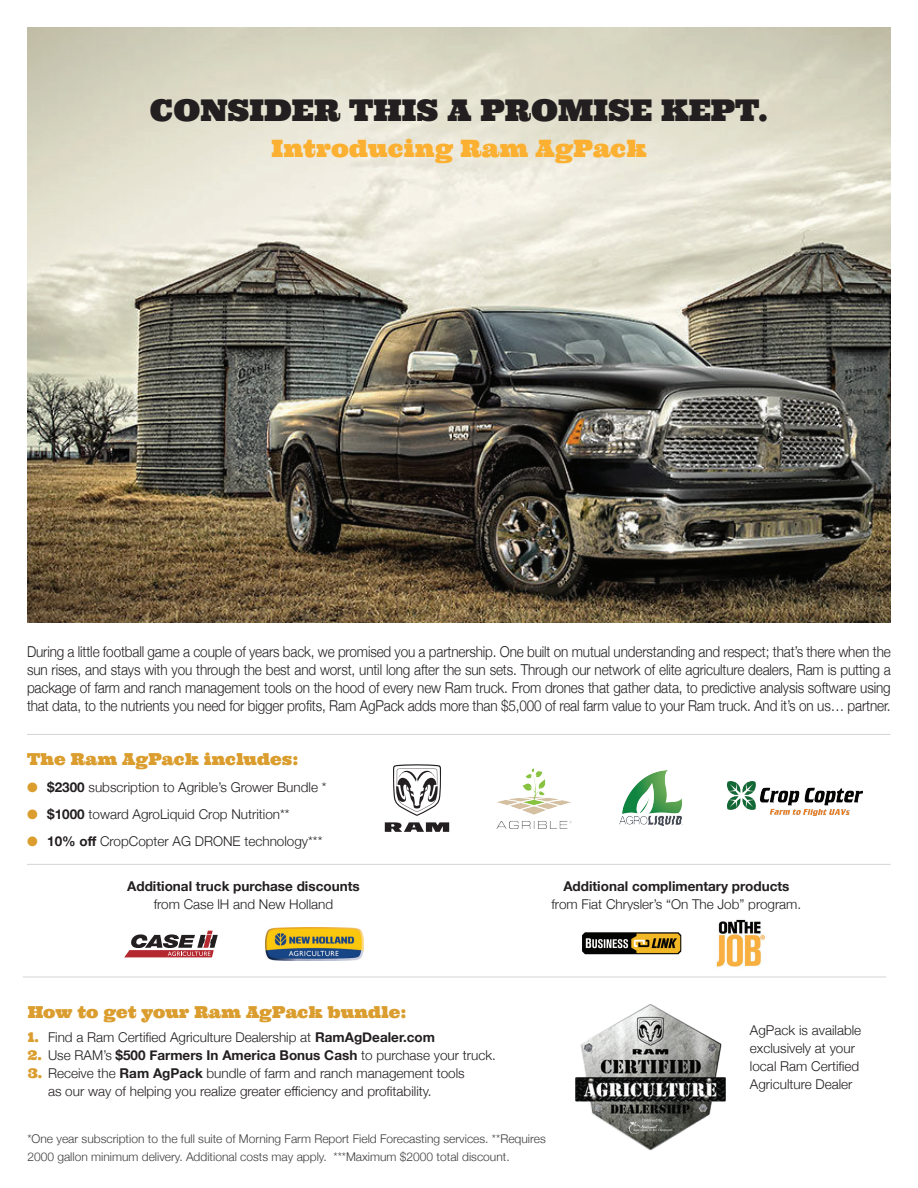
<style>
.page{position:relative;width:918px;height:1188px;background:#fff}
.page>*{position:absolute;margin:0;border:0;box-sizing:border-box;transform-origin:0 0}
.t1{font:30px "Ultra";color:#231f20}
.t2{font:24px "Ultra";color:#fbb031}
.t3{font:16.5px "Ultra";color:#da9d2e}
.t4{font:300 15px/18px "Helvetica Neue";letter-spacing:-.01em;color:#231f20;text-align:justify;scale:.9 1}
.t5{font:300 13.5px/18px "Helvetica Neue";color:#231f20}
.t6{font:700 13.5px "Helvetica Neue";color:#231f20}
.t7{font:300 12px/18px "Helvetica Neue";color:#3e3e3f}
.s1{color:#da9d2e}
.s2{font-weight:700}
.s3{font-family:"Ultra";font-weight:400;color:#da9d2e}
.s4{font-weight:300}
</style>
<div class="page">
<img style="left:27px;top:27px;width:864px;height:595px">
<img style="left:575px;top:1004px;width:151px;height:147px">
<svg style="left:124px;top:931px;width:94px;height:26px"></svg>
<img style="left:266px;top:928px;width:97px;height:32px">
<img style="left:584px;top:932px;width:96px;height:23px">
<img style="left:716px;top:919px;width:50px;height:48px">
<img style="left:497px;top:768px;width:75px;height:60px">
<svg style="left:385px;top:822px;width:64px;height:10px"></svg>
<svg style="left:393px;top:764px;width:48px;height:52px"></svg>
<img style="left:727px;top:781px;width:135px;height:34px">
<img style="left:619px;top:770px;width:64px;height:56px">
<hr style="left:27px;top:734px;width:864px;height:1px;background:#a8a9ad">
<hr style="left:27px;top:864px;width:864px;height:1px;background:#a8a9ad">
<hr style="left:23px;top:977px;width:863px;height:1px;background:#a8a9ad">
<h1 class="t1" style="left:150px;top:91px;width:620px">CONSIDER THIS A PROMISE KEPT.</h1>
<h2 class="t2" style="left:271px;top:133px;width:377px">Introducing Ram AgPack</h2>
<p class="t4" style="left:27px;top:642px;width:961px">During a little football game a couple of years back, we promised you a partnership. One built on mutual understanding and respect; that’s there when the sun rises, and stays with you through the best and worst, until long after the sun sets. Through our network of elite agriculture dealers, Ram is putting a package of farm and ranch management tools on the hood of every new Ram truck. From drones that gather data, to predictive analysis software using that data, to the nutrients you need for bigger profits, Ram AgPack adds more than $5,000 of real farm value to your Ram truck. And it’s on us… partner.</p>
<p class="t3" style="left:27px;top:748px;width:273px">The Ram AgPack includes:</p>
<p class="t5" style="left:27px;top:777px;width:301px"><span class="s1">●</span> <span class="s2">$2300</span> subscription to Agrible’s Grower Bundle *</p>
<p class="t5" style="left:27px;top:804px;width:264px"><span class="s1">●</span> <span class="s2">$1000</span> toward AgroLiquid Crop Nutrition**</p>
<p class="t5" style="left:27px;top:831px;width:297px"><span class="s1">●</span> <span class="s2">10% off</span> CropCopter AG DRONE technology***</p>
<p class="t6" style="left:127px;top:876px;width:234px">Additional truck purchase discounts</p>
<p class="t5" style="left:154px;top:894px;width:181px">from Case lH and New Holland</p>
<p class="t3" style="left:28px;top:1001px;width:380px">How to get your Ram AgPack bundle:</p>
<p class="t5" style="left:28px;top:1028px;width:409px"><span class="s3">1.</span> Find a Ram Certified Agriculture Dealership at <span class="s2">RamAgDealer.com</span></p>
<p class="t6" style="left:28px;top:1045px;width:470px"><span class="s3">2.</span> <span class="s4">Use RAM’s</span> $500 Farmers In America Bonus Cash <span class="s4">to purchase your truck.</span></p>
<p class="t5" style="left:48px;top:1064px;width:418px;text-indent:-20px"><span class="s3">3.</span> Receive the <span class="s2">Ram AgPack</span> bundle of farm and ranch management tools as our way of helping you realize greater efficiency and profitability.</p>
<p class="t6" style="left:563px;top:876px;width:228px">Additional complimentary products</p>
<p class="t5" style="left:552px;top:894px;width:251px">from Fiat Chrysler’s “On The Job” program.</p>
<p class="t5" style="left:750px;top:1020px;width:113px">AgPack is available exclusively at your local Ram Certified<br>Agriculture Dealer</p>
<p class="t7" style="left:27px;top:1129px;width:520px">*One year subscription to the full suite of Morning Farm Report Field Forecasting services. **Requires<br>2000 gallon minimum delivery. Additional costs may apply. ***Maximum $2000 total discount.</p>
</div>
